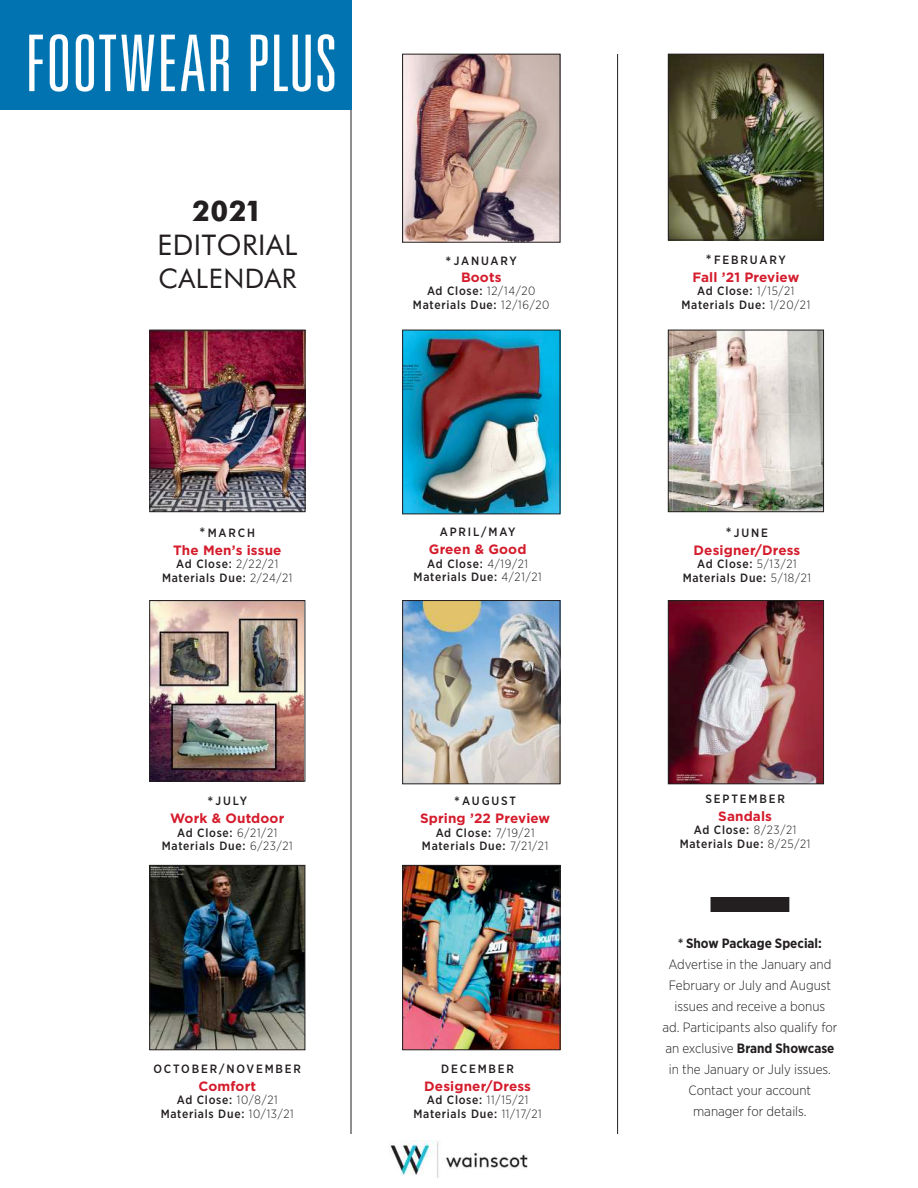
<style>
.page{position:relative;width:918px;height:1188px;background:#fff}
.page>*{position:absolute;margin:0;border:0;box-sizing:border-box;transform-origin:0 0}
.t1{font:28.5px "Futura BT";letter-spacing:.02em;color:#231f20}
.t2{font:700 28.5px "Futura BT";color:#231f20}
.t3{font:27px "Futura BT";letter-spacing:.02em;color:#231f20}
.t4{font:300 13.5px/21px "Gotham Narrow";color:#231f20;text-align:center}
.t5{font:700 13.5px "Gotham";letter-spacing:.01em;color:#d41c2c}
.t6{font:500 12px/13.5px "Gotham Narrow";letter-spacing:.06em;color:#231f20;text-align:center}
.t7{font:500 12px "Gotham Narrow";letter-spacing:.155em;color:#231f20}
.t8{font:500 12px "Gotham Narrow";letter-spacing:.145em;color:#231f20}
.s1{font-size:15px}
.s2{font-weight:300}
.s3{font-weight:500;font-size:15px}
.s4{font-weight:700}
</style>
<div class="page">
<img style="left:404px;top:56px;width:154px;height:184px">
<div style="left:402px;top:54px;width:158px;height:188px;border:1px solid #231f20"></div>
<img style="left:670px;top:56px;width:152px;height:182px">
<div style="left:668px;top:54px;width:156px;height:186px;border:1px solid #231f20"></div>
<img style="left:404px;top:332px;width:154px;height:180px">
<div style="left:402px;top:330px;width:158px;height:184px;border:1px solid #231f20"></div>
<img style="left:670px;top:332px;width:152px;height:178px">
<div style="left:668px;top:330px;width:156px;height:182px;border:1px solid #231f20"></div>
<img style="left:152px;top:332px;width:151px;height:178px">
<div style="left:150px;top:330px;width:155px;height:182px;border:1px solid #231f20"></div>
<img style="left:152px;top:602px;width:151px;height:177px">
<div style="left:150px;top:600px;width:155px;height:181px;border:1px solid #231f20"></div>
<img style="left:404px;top:602px;width:154px;height:180px">
<div style="left:402px;top:600px;width:158px;height:184px;border:1px solid #231f20"></div>
<img style="left:670px;top:602px;width:152px;height:180px">
<div style="left:668px;top:600px;width:156px;height:184px;border:1px solid #231f20"></div>
<img style="left:152px;top:867px;width:151px;height:181px">
<div style="left:150px;top:865px;width:155px;height:185px;border:1px solid #231f20"></div>
<img style="left:404px;top:867px;width:154px;height:181px">
<div style="left:402px;top:865px;width:158px;height:185px;border:1px solid #231f20"></div>
<div style="left:711px;top:897px;width:78px;height:15px;background:#231f20"></div>
<hr style="left:351px;top:109px;width:1px;height:1025px;background:#231f20">
<hr style="left:617px;top:54px;width:1px;height:1080px;background:#231f20">
<div style="left:0;top:0;width:352px;height:109px;background:#0073b0"></div>
<svg style="left:29px;top:35px;width:14px;height:56px"></svg>
<svg style="left:50px;top:34px;width:18px;height:58px"></svg>
<svg style="left:76px;top:34px;width:78px;height:58px"></svg>
<svg style="left:161px;top:35px;width:14px;height:56px"></svg>
<svg style="left:181px;top:35px;width:24px;height:56px"></svg>
<svg style="left:211px;top:35px;width:18px;height:56px"></svg>
<svg style="left:251px;top:35px;width:17px;height:56px"></svg>
<svg style="left:274px;top:35px;width:37px;height:57px"></svg>
<svg style="left:318px;top:34px;width:16px;height:58px"></svg>
<img style="left:390px;top:1141px;width:138px;height:38px">
<h1 class="t2" style="left:192px;top:194px;width:72px">2021</h1>
<h1 class="t1" style="left:157px;top:228px;width:142px">EDITORIAL</h1>
<h2 class="t3" style="left:158px;top:262px;width:139px">CALENDAR</h2>
<p class="t6" style="left:200px;top:526px;width:57px"><span class="s1">*</span>MARCH</p>
<p class="t5" style="left:173px;top:541px;width:110px">The Men’s issue</p>
<p class="t6" style="left:162px;top:557px;width:132px">Ad Close: <span class="s2">2/22/21<br></span>Materials Due: <span class="s2">2/24/21</span></p>
<p class="t6" style="left:207px;top:794px;width:41px"><span class="s1">*</span>JULY</p>
<p class="t5" style="left:170px;top:810px;width:116px">Work &amp; Outdoor</p>
<p class="t6" style="left:162px;top:826px;width:132px">Ad Close: <span class="s2">6/21/21<br></span>Materials Due: <span class="s2">6/23/21</span></p>
<p class="t7" style="left:153px;top:1061px;width:149px">OCTOBER/NOVEMBER</p>
<p class="t5" style="left:198px;top:1077px;width:59px">Comfort</p>
<p class="t6" style="left:161px;top:1093px;width:135px">Ad Close: <span class="s2">10/8/21<br></span>Materials Due: <span class="s2">10/13/21</span></p>
<p class="t8" style="left:446px;top:253px;width:73px"><span class="s1">*</span>JANUARY</p>
<p class="t5" style="left:461px;top:268px;width:42px">Boots</p>
<p class="t6" style="left:413px;top:284px;width:138px">Ad Close: <span class="s2">12/14/20<br></span>Materials Due: <span class="s2">12/16/20</span></p>
<p class="t7" style="left:440px;top:524px;width:77px">APRIL/MAY</p>
<p class="t5" style="left:429px;top:540px;width:99px">Green &amp; Good</p>
<p class="t6" style="left:414px;top:556px;width:130px">Ad Close: <span class="s2">4/19/21<br></span>Materials Due: <span class="s2">4/21/21</span></p>
<p class="t6" style="left:454px;top:794px;width:64px"><span class="s1">*</span>AUGUST</p>
<p class="t5" style="left:420px;top:810px;width:132px">Spring ’22 Preview</p>
<p class="t6" style="left:422px;top:826px;width:128px">Ad Close: <span class="s2">7/19/21<br></span>Materials Due: <span class="s2">7/21/21</span></p>
<p class="t7" style="left:441px;top:1061px;width:74px">DECEMBER</p>
<p class="t5" style="left:424px;top:1077px;width:108px">Designer/Dress</p>
<p class="t6" style="left:413px;top:1093px;width:130px">Ad Close: <span class="s2">11/15/21<br></span>Materials Due: <span class="s2">11/17/21</span></p>
<p class="t7" style="left:706px;top:252px;width:81px"><span class="s1">*</span>FEBRUARY</p>
<p class="t5" style="left:692px;top:268px;width:108px">Fall ’21 Preview</p>
<p class="t6" style="left:681px;top:284px;width:130px">Ad Close: <span class="s2">1/15/21<br></span>Materials Due: <span class="s2">1/20/21</span></p>
<p class="t6" style="left:726px;top:526px;width:44px"><span class="s1">*</span>JUNE</p>
<p class="t5" style="left:694px;top:541px;width:108px">Designer/Dress</p>
<p class="t6" style="left:683px;top:557px;width:130px">Ad Close: <span class="s2">5/13/21<br></span>Materials Due: <span class="s2">5/18/21</span></p>
<p class="t7" style="left:705px;top:791px;width:81px">SEPTEMBER</p>
<p class="t5" style="left:718px;top:807px;width:55px">Sandals</p>
<p class="t6" style="left:680px;top:823px;width:132px">Ad Close: <span class="s2">8/23/21<br></span>Materials Due: <span class="s2">8/25/21</span></p>
<p class="t4" style="left:662px;top:932px;width:177px"><span class="s3">*</span> <span class="s4">Show Package Special:<br></span>Advertise in the January and<br>February or July and August issues and receive a bonus<br>ad. Participants also qualify for an exclusive <span class="s4">Brand Showcase </span>in the January or July issues.<br>Contact your account manager for details.</p>
</div>
